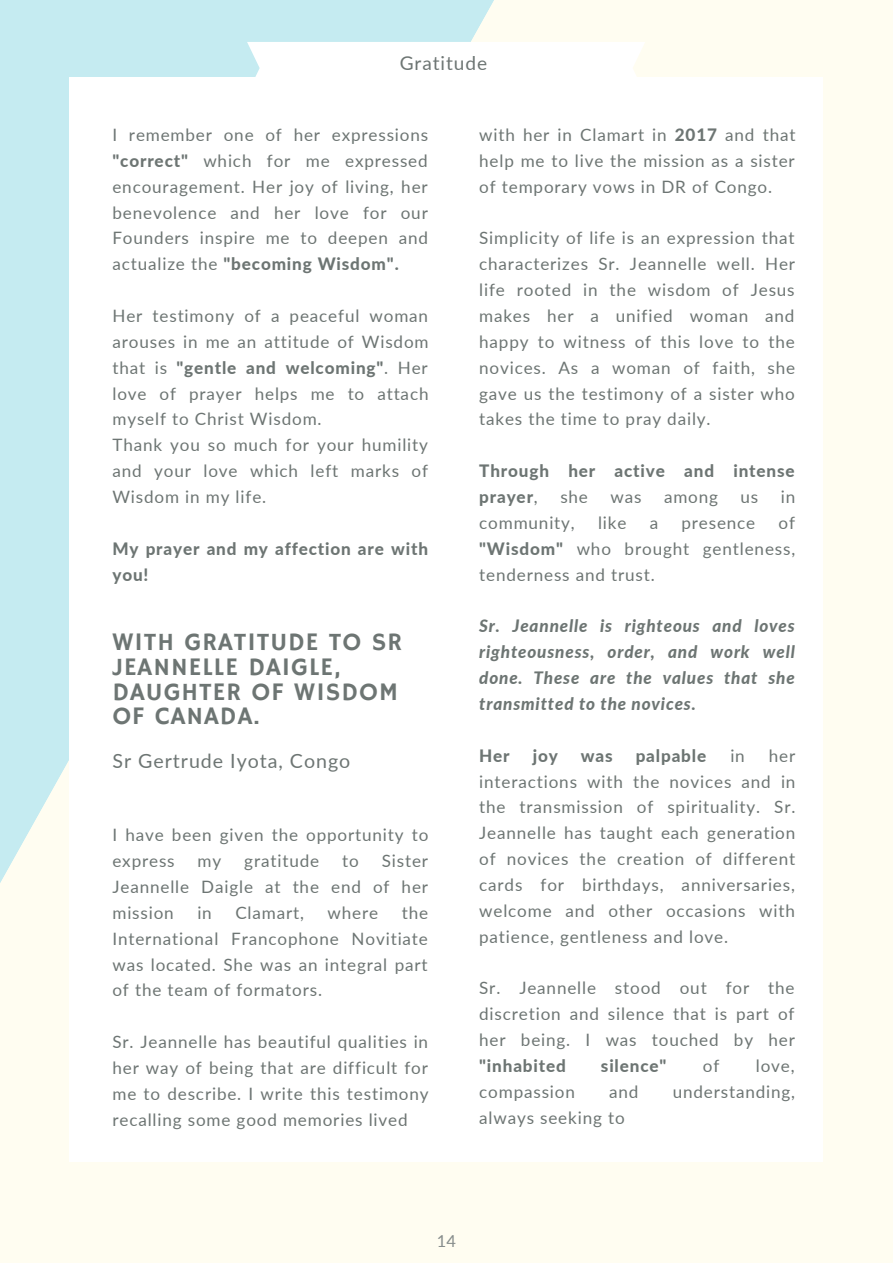
<style>
.page{position:relative;width:893px;height:1264px;background:#fff}
.page>*{position:absolute;margin:0;border:0;box-sizing:border-box;transform-origin:0 0}
.t1{font:25.2px/24.8px "Hammersmith One";letter-spacing:.04em;color:#6d7573}
.t2{font:19.65px "Lato";letter-spacing:.05em;color:#6d7573}
.t3{font:19.05px "Lato";letter-spacing:.05em;color:#6d7573}
.t4{font:17.1px/25.8px "Lato";letter-spacing:.05em;color:#6d7573;text-align:justify}
.t5{font:italic 800 17.1px/25.8px "Lato";letter-spacing:.05em;color:#6d7573;text-align:justify}
.t6{font:800 17.1px/25.8px "Lato";letter-spacing:.05em;color:#6d7573}
.t7{font:16.5px "Lato";color:#878d8c}
.s1{font-weight:800}
.s2{font-weight:400}
</style>
<div class="page">
<div style="left:0;top:0;width:892px;height:1262px;background:#fffdf1"></div>
<div style="left:0;top:0;width:494px;height:883px;background:#c5ebf1"></div>
<div style="left:69px;top:78px;width:753px;height:1083px;background:#fff"></div>
<div style="left:247px;top:42px;width:398px;height:36px;background:#fff"></div>
<p class="t3" style="left:399px;top:51px;width:89px">Gratitude</p>
<p class="t4" style="left:112px;top:121px;width:317px">I remember one of her expressions <span class="s1">"correct"</span> which for me expressed encouragement. Her joy of living, her benevolence and her love for our Founders inspire me to deepen and actualize the <span class="s1">"becoming Wisdom".</span></p>
<p class="t4" style="left:112px;top:302px;width:318px;text-align:left">Her testimony of a peaceful woman arouses in me an attitude of Wisdom that is <span class="s1">"gentle and welcoming"</span>. Her love of prayer helps me to attach myself to Christ Wisdom.<br>Thank you so much for your humility and your love which left marks of<br>Wisdom in my life.</p>
<p class="t6" style="left:112px;top:535px;width:317px">My prayer and my affection are with you!</p>
<h1 class="t1" style="left:112px;top:630px;width:291px">WITH GRATITUDE TO SR<br>JEANNELLE DAIGLE,<br>DAUGHTER OF WISDOM<br>OF CANADA.</h1>
<p class="t2" style="left:112px;top:748px;width:239px">Sr Gertrude Iyota, Congo</p>
<p class="t4" style="left:112px;top:821px;width:317px">I have been given the opportunity to express</p>
<p class="t4" style="left:198px;top:847px;width:25px">my</p>
<p class="t4" style="left:244px;top:847px;width:76px">gratitude</p>
<p class="t4" style="left:342px;top:847px;width:18px">to</p>
<p class="t4" style="left:112px;top:847px;width:317px;text-indent:269px">Sister Jeannelle Daigle at the end of her mission</p>
<p class="t4" style="left:112px;top:899px;width:317px;text-indent:289px">the International Francophone Novitiate was located. She was an integral part of the team of formators.</p>
<p class="t4" style="left:112px;top:1028px;width:318px">Sr. Jeannelle has beautiful qualities in her way of being that are difficult for me to describe. I write this testimony recalling some good memories lived</p>
<p class="t4" style="left:197px;top:899px;width:16px">in</p>
<p class="t4" style="left:235px;top:899px;width:70px">Clamart,</p>
<p class="t4" style="left:327px;top:899px;width:52px">where</p>
<p class="t4" style="left:479px;top:121px;width:318px">with her in Clamart in <span class="s1">2017</span> and that help me to live the mission as a sister of temporary vows in DR of Congo.</p>
<p class="t4" style="left:479px;top:225px;width:317px">Simplicity of life is an expression that characterizes Sr. Jeannelle well. Her life rooted in the wisdom of Jesus makes her a unified woman and happy to witness of this love to the novices. As a woman of faith, she gave us the testimony of a sister who takes the time to pray daily.</p>
<p class="t6" style="left:479px;top:457px;width:317px">Through her active and intense prayer<span class="s2">,</span></p>
<p class="t4" style="left:560px;top:483px;width:29px">she</p>
<p class="t4" style="left:610px;top:483px;width:33px">was</p>
<p class="t4" style="left:664px;top:483px;width:56px">among</p>
<p class="t4" style="left:740px;top:483px;width:19px">us</p>
<p class="t4" style="left:780px;top:483px;width:16px">in</p>
<p class="t4" style="left:479px;top:509px;width:97px">community,</p>
<p class="t4" style="left:598px;top:509px;width:30px">like</p>
<p class="t4" style="left:649px;top:509px;width:10px">a</p>
<p class="t4" style="left:681px;top:509px;width:75px">presence</p>
<p class="t4" style="left:479px;top:509px;width:317px;text-indent:299px">of <span class="s1">"Wisdom"</span> who brought gentleness, tenderness and trust.</p>
<p class="t5" style="left:479px;top:613px;width:317px">Sr. Jeannelle is righteous and loves righteousness, order, and work well done. These are the values that she transmitted to the novices.</p>
<p class="t6" style="left:479px;top:742px;width:32px">Her</p>
<p class="t6" style="left:532px;top:742px;width:27px">joy</p>
<p class="t6" style="left:580px;top:742px;width:33px">was</p>
<p class="t6" style="left:635px;top:742px;width:72px">palpable</p>
<p class="t4" style="left:730px;top:742px;width:16px">in</p>
<p class="t4" style="left:479px;top:742px;width:318px;text-indent:290px">her interactions with the novices and in the transmission of spirituality. Sr.<br>Jeannelle has taught each generation of novices the creation of different cards for birthdays, anniversaries, welcome and other occasions with patience, gentleness and love.</p>
<p class="t4" style="left:479px;top:974px;width:317px">Sr. Jeannelle stood out for the discretion and silence that is part of her being. I was touched by her</p>
<p class="t6" style="left:479px;top:1052px;width:88px">"inhabited</p>
<p class="t6" style="left:601px;top:1052px;width:67px">silence"</p>
<p class="t4" style="left:702px;top:1052px;width:18px">of</p>
<p class="t4" style="left:755px;top:1052px;width:40px">love,</p>
<p class="t4" style="left:479px;top:1078px;width:97px">compassion</p>
<p class="t4" style="left:609px;top:1078px;width:31px">and</p>
<p class="t4" style="left:672px;top:1078px;width:124px">understanding,</p>
<p class="t4" style="left:479px;top:1104px;width:147px">always seeking to</p>
<p class="t7" style="left:437px;top:1230px;width:21px">14</p>
</div>
